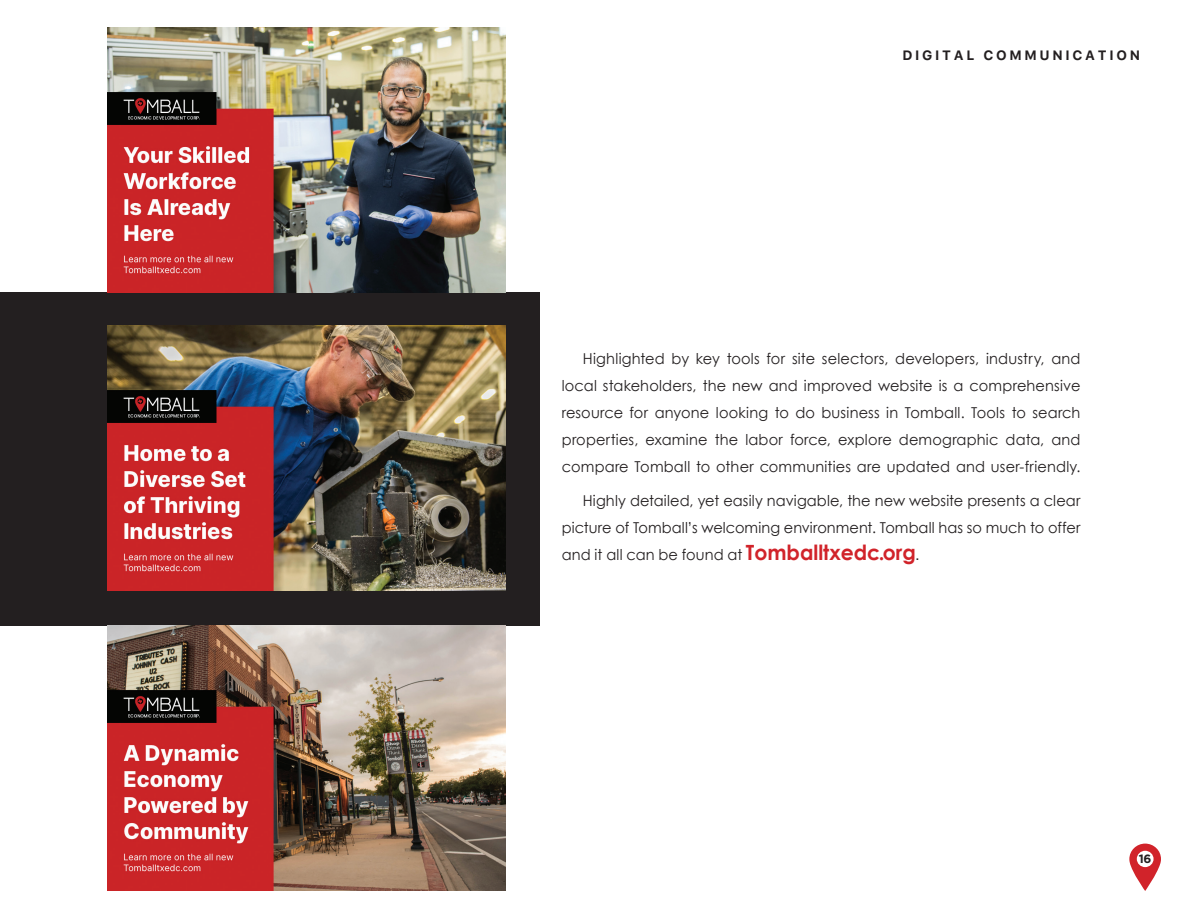
<style>
.page{position:relative;width:1188px;height:918px;background:#fff}
.page>*{position:absolute;margin:0;border:0;box-sizing:border-box;transform-origin:0 0}
.t1{font:15px/27px "Century Gothic";letter-spacing:.005em;color:#231f20;text-align:justify}
.t2{font:700 13.5px "Galvji";letter-spacing:.2em;color:#231f20}
.t3{font:700 12px "Gotham";color:#231f20}
.s1{font-weight:700;font-size:21px;color:#d1232a}
.s2{font-family:"Grantha Sangam MN";font-size:16.5px}
</style>
<div class="page">
<svg style="left:1129px;top:844px;width:32px;height:47px"></svg>
<div style="left:0;top:293px;width:540px;height:333px;background:#231f20"></div>
<img style="left:108px;top:626px;width:397px;height:265px">
<img style="left:108px;top:28px;width:397px;height:265px">
<img style="left:108px;top:326px;width:397px;height:265px">
<p class="t2" style="left:903px;top:47px;width:239px">DIGITAL COMMUNICATION</p>
<p class="t1" style="left:562px;top:345px;width:520px;text-indent:21px">Highlighted by key tools for site selectors, developers, industry, and local stakeholders, the new and improved website is a comprehensive resource for anyone looking to do business in Tomball. Tools to search properties, examine the labor force, explore demographic data, and compare Tomball to other communities are updated and user-friendly.</p>
<p class="t1" style="left:562px;top:487px;width:520px;text-indent:21px">Highly detailed, yet easily navigable, the new website presents a clear picture of Tomball’s welcoming environment. Tomball has so much to offer and it all can be found at <span class="s1">Tomballtxedc.org</span><span class="s2">.</span></p>
<p class="t3" style="left:1139px;top:852px;width:14px">16</p>
</div>
